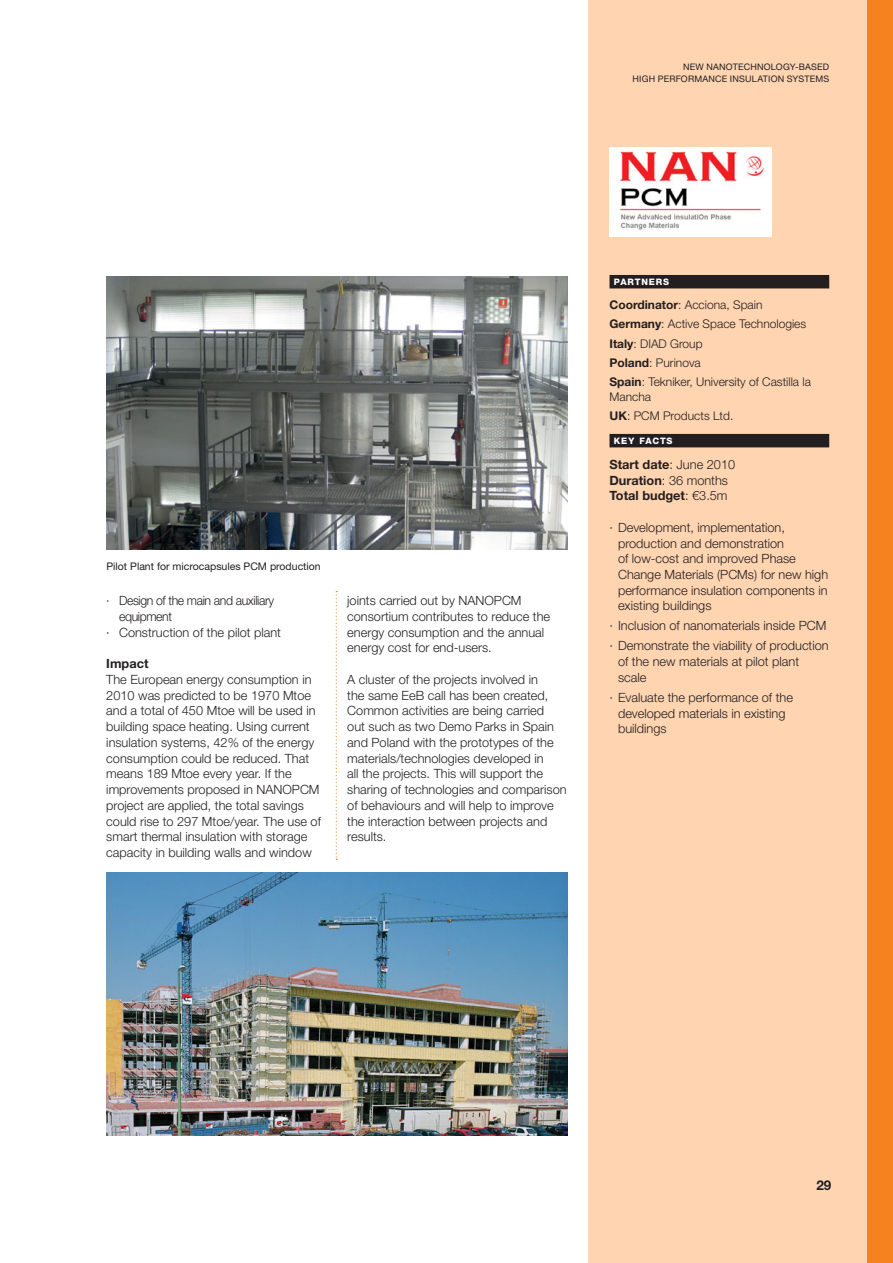
<style>
.page{position:relative;width:893px;height:1263px;background:#fff}
.page>*{position:absolute;margin:0;border:0;box-sizing:border-box;transform-origin:0 0}
.t1{font:700 13.5px "Helvetica Neue LT Std";color:#231f20}
.t2{font:300 12.75px/15.8px "Helvetica Neue LT Std";color:#231f20}
.t3{font:700 12.75px/15.8px "Helvetica Neue LT Std";color:#231f20}
.t4{font:300 12.75px "Helvetica Neue LT Std";letter-spacing:-.03em;color:#231f20;scale:.96 1}
.t5{font:300 12px/19.2px "Helvetica Neue LT Std";color:#231f20}
.t6{font:10.5px "Helvetica Neue LT Std";color:#231f20}
.t7{font:9px/11.2px "Helvetica Neue LT Std";letter-spacing:.025em;color:#231f20;text-align:right}
.t8{font:800 8.85px "Helvetica Neue LT Std";letter-spacing:.1em;color:#fff}
.s1{font-weight:700}
.s2{font-weight:300}
</style>
<div class="page">
<div style="left:588px;top:0;width:304px;height:1263px;background:#fed4b1"></div>
<div style="left:867px;top:0;width:25px;height:1263px;background:#f5821f"></div>
<svg style="left:336px;top:591px;width:1px;height:269px"></svg>
<div style="left:609px;top:275px;width:220px;height:13px;background:#231f20"></div>
<div style="left:609px;top:434px;width:220px;height:13px;background:#231f20"></div>
<img style="left:106px;top:873px;width:461px;height:262px">
<img style="left:106px;top:277px;width:461px;height:272px">
<div style="left:609px;top:147px;width:163px;height:89px;background:#fff"></div>
<img style="left:616px;top:150px;width:149px;height:80px">
<p class="t7" style="left:632px;top:62px;width:198px">NEW NANOTECHNOLOGY-BASED<br>HIGH PERFORMANCE INSULATION SYSTEMS</p>
<p class="t6" style="left:106px;top:563px;width:216px">Pilot Plant for microcapsules PCM production</p>
<p class="t4" style="left:106px;top:596px;width:176px">∙ Design of the main and auxiliary</p>
<p class="t4" style="left:119px;top:612px;width:57px">equipment</p>
<p class="t2" style="left:106px;top:625px;width:176px">∙ Construction of the pilot plant</p>
<p class="t3" style="left:106px;top:657px;width:44px">Impact</p>
<p class="t2" style="left:106px;top:673px;width:216px">The European energy consumption in 2010 was predicted to be 1970 Mtoe and a total of 450 Mtoe will be used in building space heating. Using current insulation systems, 42% of the energy consumption could be reduced. That means 189 Mtoe every year. If the improvements proposed in NANOPCM project are applied, the total savings could rise to 297 Mtoe/year. The use of smart thermal insulation with storage capacity in building walls and window</p>
<p class="t2" style="left:347px;top:594px;width:204px">joints carried out by NANOPCM consortium contributes to reduce the energy consumption and the annual energy cost for end-users.</p>
<p class="t2" style="left:347px;top:673px;width:221px">A cluster of the projects involved in<br>the same EeB call has been created, Common activities are being carried<br>out such as two Demo Parks in Spain and Poland with the prototypes of the materials/technologies developed in<br>all the projects. This will support the sharing of technologies and comparison of behaviours and will help to improve the interaction between projects and results.</p>
<p class="t8" style="left:613px;top:277px;width:57px">PARTNERS</p>
<p class="t5" style="left:609px;top:296px;width:203px"><span class="s1">Coordinator</span>: Acciona, Spain<br><span class="s1">Germany</span>: Active Space Technologies<br><span class="s1">Italy</span>: DIAD Group<br><span class="s1">Poland</span>: Purinova<br><span class="s1">Spain</span>: Tekniker, University of Castilla la</p>
<p class="t5" style="left:609px;top:388px;width:125px">Mancha<br><span class="s1">UK</span>: PCM Products Ltd.</p>
<p class="t8" style="left:613px;top:436px;width:60px">KEY FACTS</p>
<p class="t3" style="left:609px;top:458px;width:127px">Start date<span class="s2">: June 2010<br></span>Duration<span class="s2">: 36 months<br></span>Total budget<span class="s2">: €3.5m</span></p>
<p class="t2" style="left:618px;top:520px;width:212px;text-indent:-9px">∙ Development, implementation, production and demonstration<br>of low-cost and improved Phase<br>Change Materials (PCMs) for new high performance insulation components in existing buildings</p>
<p class="t2" style="left:609px;top:617px;width:221px;line-height:20px">∙ Inclusion of nanomaterials inside PCM ∙ Demonstrate the viability of production</p>
<p class="t2" style="left:618px;top:655px;width:183px">of the new materials at pilot plant scale</p>
<p class="t2" style="left:618px;top:691px;width:176px;text-indent:-9px">∙ Evaluate the performance of the developed materials in existing buildings</p>
<p class="t1" style="left:816px;top:1181px;width:17px">29</p>
</div>
